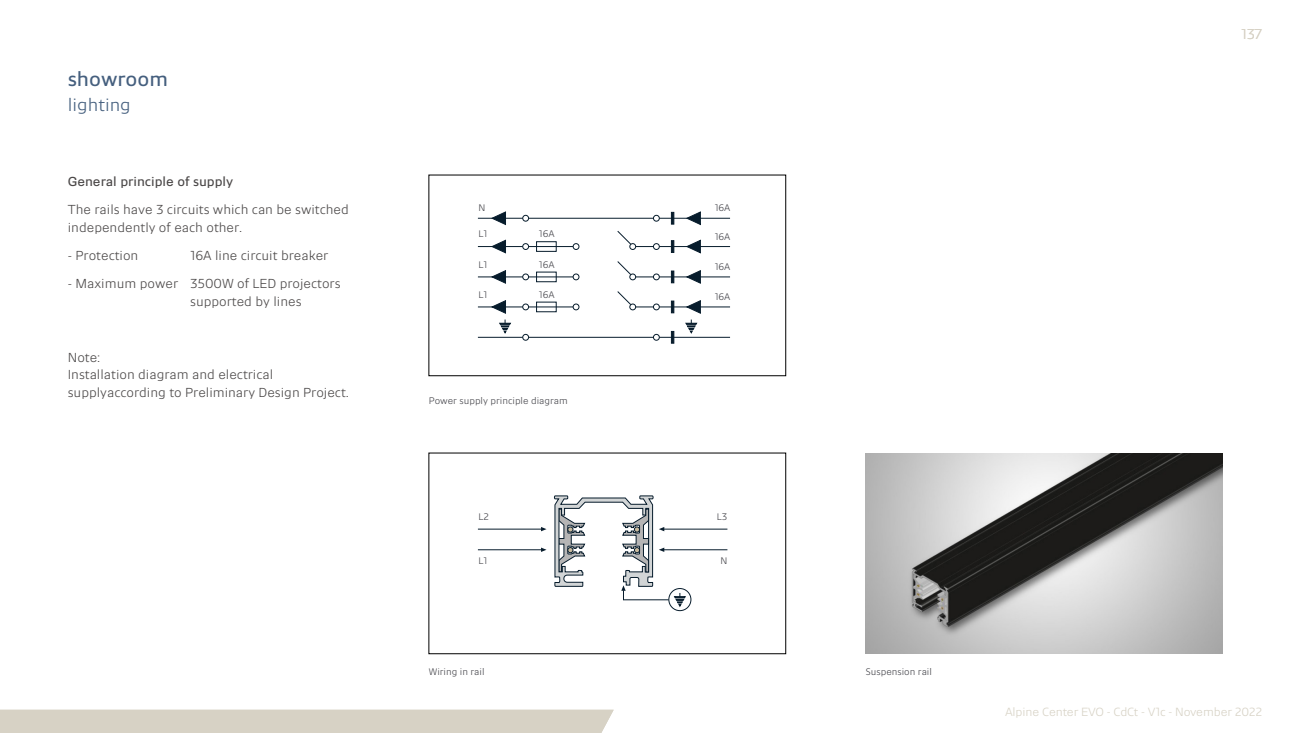
<style>
.page{position:relative;width:1304px;height:733px;background:#fff}
.page>*{position:absolute;margin:0;border:0;box-sizing:border-box;transform-origin:0 0}
.t1{font:21.25px "Alpine Ascension";color:#455f7e}
.t2{font:300 18.75px "Alpine Ascension";color:#455f7e}
.t3{font:300 15px "Alpine Ascension";color:#d7d2c5}
.t4{font:300 14.75px "Alpine Ascension";color:#999}
.t5{font:300 13.75px/17.5px "Alpine Ascension";color:#4a4747}
.t6{font:13.75px "Alpine Ascension";color:#4a4747}
.t7{font:300 12.5px "Alpine Ascension";letter-spacing:-.01em;color:#d7d2c5}
.t8{font:300 10px "Alpine Ascension";color:#44444a}
</style>
<div class="page">
<div style="left:0;top:709px;width:614px;height:23px;background:#d7d2c5"></div>
<img style="left:866px;top:453px;width:356px;height:200px">
<hr style="left:478px;top:218px;width:252px;height:1px;background:#071c2c">
<div style="left:522px;top:215px;width:7px;height:6px;border:1px solid #071c2c;border-radius:50%"></div>
<svg style="left:491px;top:211px;width:15px;height:14px"></svg>
<svg style="left:536px;top:241px;width:20px;height:10px"></svg>
<hr style="left:478px;top:246px;width:96px;height:1px;background:#071c2c">
<div style="left:522px;top:243px;width:7px;height:7px;border:1px solid #071c2c;border-radius:50%"></div>
<svg style="left:491px;top:240px;width:15px;height:13px"></svg>
<div style="left:573px;top:243px;width:6px;height:7px;border:1px solid #071c2c;border-radius:50%"></div>
<svg style="left:536px;top:272px;width:20px;height:10px"></svg>
<hr style="left:478px;top:276px;width:96px;height:1px;background:#071c2c">
<div style="left:522px;top:273px;width:7px;height:7px;border:1px solid #071c2c;border-radius:50%"></div>
<svg style="left:491px;top:270px;width:15px;height:13px"></svg>
<div style="left:573px;top:273px;width:6px;height:7px;border:1px solid #071c2c;border-radius:50%"></div>
<svg style="left:536px;top:302px;width:20px;height:10px"></svg>
<hr style="left:478px;top:306px;width:96px;height:1px;background:#071c2c">
<div style="left:522px;top:303px;width:7px;height:7px;border:1px solid #071c2c;border-radius:50%"></div>
<svg style="left:491px;top:300px;width:15px;height:13px"></svg>
<div style="left:573px;top:303px;width:6px;height:7px;border:1px solid #071c2c;border-radius:50%"></div>
<hr style="left:478px;top:337px;width:252px;height:1px;background:#071c2c">
<div style="left:522px;top:334px;width:7px;height:6px;border:1px solid #071c2c;border-radius:50%"></div>
<svg style="left:653px;top:334px;width:6px;height:6px"></svg>
<svg style="left:671px;top:331px;width:3px;height:12px"></svg>
<svg style="left:499px;top:319px;width:12px;height:14px"></svg>
<svg style="left:685px;top:319px;width:12px;height:14px"></svg>
<svg style="left:617px;top:211px;width:113px;height:42px"></svg>
<div style="left:653px;top:243px;width:6px;height:7px;border:1px solid #071c2c;border-radius:50%"></div>
<svg style="left:617px;top:261px;width:113px;height:22px"></svg>
<div style="left:653px;top:273px;width:6px;height:7px;border:1px solid #071c2c;border-radius:50%"></div>
<svg style="left:617px;top:291px;width:113px;height:22px"></svg>
<div style="left:653px;top:303px;width:6px;height:7px;border:1px solid #071c2c;border-radius:50%"></div>
<hr style="left:478px;top:528px;width:63px;height:1px;background:#071c2c">
<svg style="left:541px;top:527px;width:5px;height:4px"></svg>
<hr style="left:478px;top:549px;width:63px;height:1px;background:#071c2c">
<svg style="left:541px;top:547px;width:5px;height:5px"></svg>
<hr style="left:664px;top:528px;width:63px;height:1px;background:#071c2c">
<hr style="left:664px;top:549px;width:63px;height:1px;background:#071c2c">
<svg style="left:554px;top:495px;width:132px;height:111px"></svg>
<div style="left:668px;top:588px;width:23px;height:22px;border:1px solid #071c2c;border-radius:50%"></div>
<h1 class="t1" style="left:68px;top:63px;width:102px">showroom</h1>
<h2 class="t2" style="left:68px;top:90px;width:65px">lighting</h2>
<p class="t6" style="left:68px;top:171px;width:167px">General principle of supply</p>
<p class="t5" style="left:68px;top:199px;width:282px">The rails have 3 circuits which can be switched independently of each other.</p>
<p class="t5" style="left:68px;top:245px;width:72px">- Protection</p>
<p class="t5" style="left:190px;top:245px;width:140px">16A line circuit breaker</p>
<p class="t5" style="left:190px;top:273px;width:152px;text-indent:-122px">- Maximum power 3500W of LED projectors supported by lines</p>
<p class="t5" style="left:68px;top:347px;width:283px">Note:<br>Installation diagram and electrical supplyaccording to Preliminary Design Project.</p>
<p class="t8" style="left:478px;top:200px;width:8px">N</p>
<p class="t8" style="left:715px;top:200px;width:17px">16A</p>
<p class="t8" style="left:478px;top:226px;width:10px">L1</p>
<p class="t8" style="left:539px;top:226px;width:17px">16A</p>
<p class="t8" style="left:478px;top:257px;width:10px">L1</p>
<p class="t8" style="left:539px;top:257px;width:17px">16A</p>
<p class="t8" style="left:478px;top:287px;width:10px">L1</p>
<p class="t8" style="left:539px;top:287px;width:17px">16A</p>
<p class="t8" style="left:429px;top:393px;width:140px">Power supply principle diagram</p>
<p class="t8" style="left:478px;top:509px;width:12px">L2</p>
<p class="t8" style="left:478px;top:553px;width:10px">L1</p>
<p class="t8" style="left:429px;top:664px;width:57px">Wiring in rail</p>
<p class="t8" style="left:715px;top:229px;width:17px">16A</p>
<p class="t8" style="left:715px;top:259px;width:17px">16A</p>
<p class="t8" style="left:715px;top:289px;width:17px">16A</p>
<p class="t8" style="left:717px;top:509px;width:12px">L3</p>
<p class="t8" style="left:720px;top:553px;width:8px">N</p>
<p class="t4" style="left:1258px;top:22px;width:16px">78</p>
<p class="t3" style="left:1241px;top:22px;width:23px">137</p>
<p class="t8" style="left:866px;top:664px;width:68px">Suspension rail</p>
<p class="t7" style="left:1005px;top:702px;width:259px">Alpine Center EVO - CdCt - V1c - November 2022</p>
</div>
